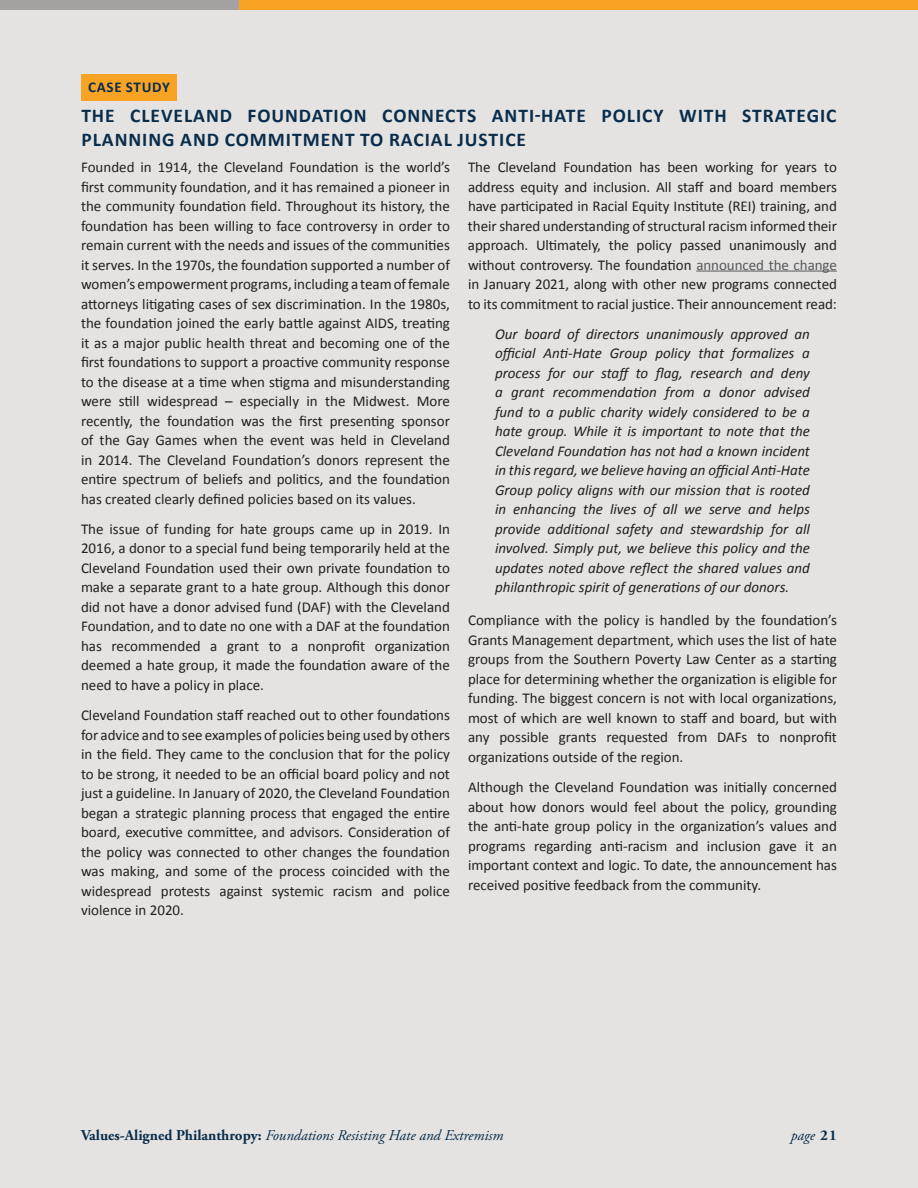
<style>
.page{position:relative;width:918px;height:1188px;background:#e4e3e1}
.page>*{position:absolute;margin:0;border:0;box-sizing:border-box;transform-origin:0 0}
.t1{font:700 19.5px/23.4px "Calibri";letter-spacing:.05em;color:#0a2d4b}
.t2{font:15px/19.5px "Calibri";color:#231f20;text-align:justify}
.t3{font:italic 15px/19.5px "Calibri";color:#231f20;text-align:justify}
.t4{font:italic 15px "Adobe Garamond Pro";color:#0a2d4b}
.t5{font:700 15px "Calibri";letter-spacing:.05em;color:#092e4d}
.s1{color:#57585a}
.s2{font-weight:700;font-style:normal}
</style>
<div class="page">
<div style="left:230px;top:0;width:688px;height:10px;background:#f9a325"></div>
<div style="left:0;top:0;width:238px;height:10px;background:#a4a1a0"></div>
<div style="left:81px;top:74px;width:96px;height:27px;background:#f9a325"></div>
<hr style="left:696px;top:271px;width:141px;height:1px;background:#57585a">
<p class="t5" style="left:88px;top:78px;width:83px">CASE STUDY</p>
<h3 class="t1" style="left:81px;top:103px;width:757px">THE CLEVELAND FOUNDATION CONNECTS ANTI-HATE POLICY WITH STRATEGIC<br>PLANNING AND COMMITMENT TO RACIAL JUSTICE</h3>
<p class="t2" style="left:81px;top:157px;width:371px">Founded in 1914, the Cleveland Foundation is the world’s first community foundation, and it has remained a pioneer in the community foundation field. Throughout its history, the foundation has been willing to face controversy in order to remain current with the needs and issues of the communities it serves. In the 1970s, the foundation supported a number of women’s empowerment programs, including a team of female attorneys litigating cases of sex discrimination. In the 1980s, the foundation joined the early battle against AIDS, treating it as a major public health threat and becoming one of the first foundations to support a proactive community response to the disease at a time when stigma and misunderstanding were still widespread – especially in the Midwest. More recently, the foundation was the first presenting sponsor of the Gay Games when the event was held in Cleveland in 2014. The Cleveland Foundation’s donors represent the entire spectrum of beliefs and politics, and the foundation has created clearly defined policies based on its values.</p>
<p class="t2" style="left:81px;top:518px;width:371px">The issue of funding for hate groups came up in 2019. In 2016, a donor to a special fund being temporarily held at the Cleveland Foundation used their own private foundation to make a separate grant to a hate group. Although this donor did not have a donor advised fund (DAF) with the Cleveland Foundation, and to date no one with a DAF at the foundation has recommended a grant to a nonprofit organization deemed a hate group, it made the foundation aware of the need to have a policy in place.</p>
<p class="t2" style="left:81px;top:705px;width:371px">Cleveland Foundation staff reached out to other foundations for advice and to see examples of policies being used by others in the field. They came to the conclusion that for the policy to be strong, it needed to be an official board policy and not just a guideline. In January of 2020, the Cleveland Foundation began a strategic planning process that engaged the entire board, executive committee, and advisors. Consideration of the policy was connected to other changes the foundation was making, and some of the process coincided with the widespread protests against systemic racism and police violence in 2020.</p>
<p class="t2" style="left:468px;top:157px;width:370px">The Cleveland Foundation has been working for years to address equity and inclusion. All staff and board members have participated in Racial Equity Institute (REI) training, and their shared understanding of structural racism informed their approach. Ultimately, the policy passed unanimously and without controversy. The foundation <span class="s1">announced the change </span>in January 2021, along with other new programs connected to its commitment to racial justice. Their announcement read:</p>
<p class="t3" style="left:495px;top:323px;width:316px">Our board of directors unanimously approved an</p>
<p class="t3" style="left:495px;top:343px;width:317px">official Anti-Hate Group policy that formalizes a process for our staff to flag, research and deny a grant recommendation from a donor advised fund to a public charity widely considered to be a hate group. While it is important to note that the Cleveland Foundation has not had a known incident in this regard, we believe having an official Anti-Hate Group policy aligns with our mission that is rooted in enhancing the lives of all we serve and helps provide additional safety and stewardship for all involved. Simply put, we believe this policy and the updates noted above reflect the shared values and philanthropic spirit of generations of our donors.</p>
<p class="t2" style="left:468px;top:610px;width:371px">Compliance with the policy is handled by the foundation’s Grants Management department, which uses the list of hate groups from the Southern Poverty Law Center as a starting place for determining whether the organization is eligible for funding. The biggest concern is not with local organizations, most of which are well known to staff and board, but with any possible grants requested from DAFs to nonprofit organizations outside of the region.</p>
<p class="t2" style="left:468px;top:777px;width:370px">Although the Cleveland Foundation was initially concerned about how donors would feel about the policy, grounding the anti-hate group policy in the organization’s values and programs regarding anti-racism and inclusion gave it an important context and logic. To date, the announcement has received positive feedback from the community.</p>
<p class="t4" style="left:81px;top:1127px;width:424px"><span class="s2">Values-Aligned Philanthropy:</span> Foundations Resisting Hate and Extremism</p>
<p class="t4" style="left:791px;top:1127px;width:48px">page <span class="s2">21</span></p>
</div>
